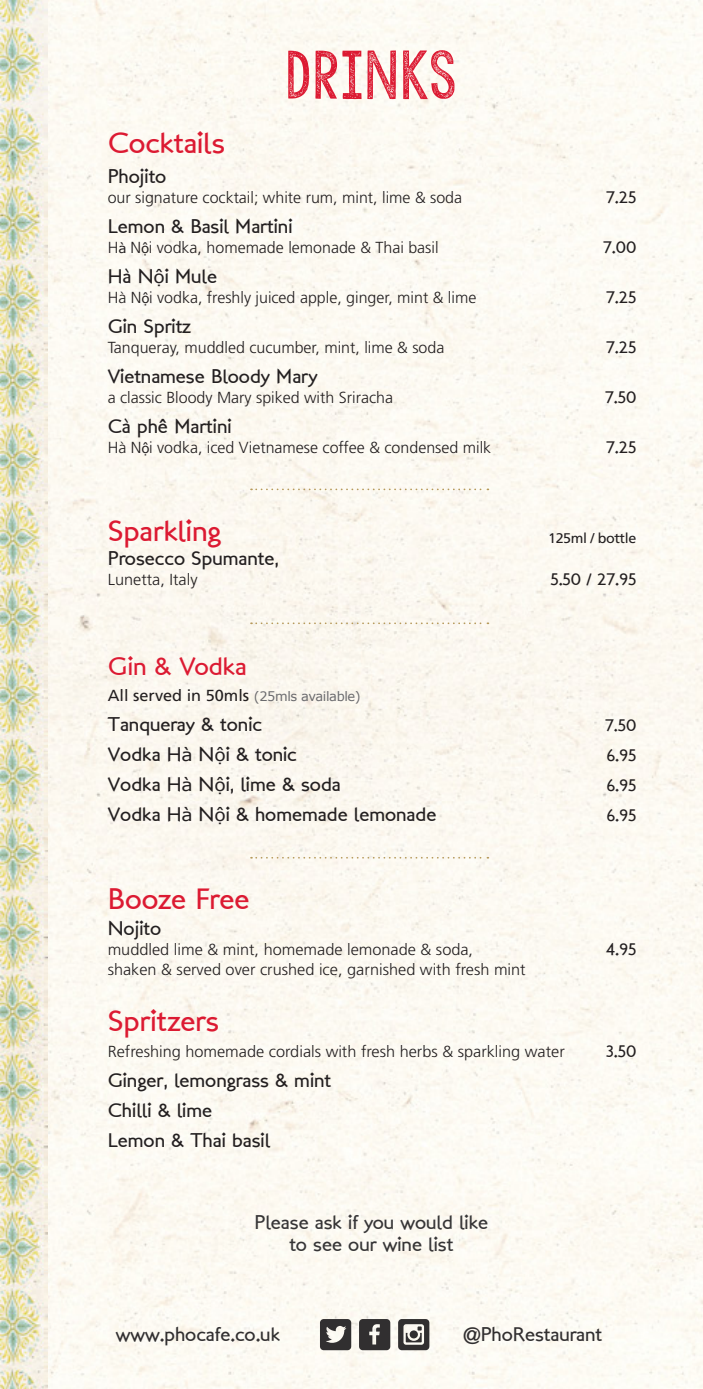
<style>
.page{position:relative;width:703px;height:1389px;background:#fff}
.page>*{position:absolute;margin:0;border:0;box-sizing:border-box;transform-origin:0 0}
.t1{font:54px "KG Allof Me";letter-spacing:.01em;color:#dc1a32}
.t2{font:30px "London Between";color:#dc1a32}
.t3{font:26px "London Between";color:#dc1a32}
.t4{font:20px/30px "London Between";color:#231f20}
.t5{font:20px/22px "London Between";color:#363536;text-align:center}
.t6{font:20px "London Between";color:#312f30}
.t7{font:17px "London Between";color:#231f20}
.t8{font:300 16px/20px "Frutiger LT Std";color:#231f20}
.t9{font:16px "Frutiger LT Std";color:#231f20}
.t10{font:14px "Frutiger LT Std";letter-spacing:-.025em;color:#231f20}
.s1{font-family:"Verdana";font-weight:400;font-size:13px}
.s2{font-family:"Verdana";font-size:17px}
.s3{font-family:"Verdana";font-size:13px;color:#6b6b6e}
</style>
<div class="page">
<div style="left:47px;top:0;width:656px;height:1389px;background:#fcf9f2"></div>
<img style="left:0;top:0;width:47px;height:1389px">
<svg style="left:251px;top:489px;width:237px;height:1px"></svg>
<svg style="left:251px;top:857px;width:237px;height:2px"></svg>
<svg style="left:251px;top:622px;width:237px;height:2px"></svg>
<svg style="left:320px;top:1319px;width:31px;height:31px"></svg>
<svg style="left:398px;top:1319px;width:31px;height:31px"></svg>
<svg style="left:359px;top:1319px;width:31px;height:31px"></svg>
<h2 class="t2" style="left:108px;top:132px;width:119px">Cocktails</h2>
<h1 class="t1" style="left:285px;top:41px;width:173px">DRINKS</h1>
<p class="t4" style="left:108px;top:164px;width:60px">Phojito</p>
<p class="t8" style="left:108px;top:188px;width:356px">our signature cocktail; white rum, mint, lime &amp; soda</p>
<p class="t4" style="left:108px;top:214px;width:186px">Lemon &amp; Basil Martini</p>
<p class="t8" style="left:108px;top:238px;width:332px">H<span class="s1">à</span> N<span class="s1">ộ</span>i vodka, homemade lemonade &amp; Thai basil</p>
<p class="t4" style="left:108px;top:264px;width:111px">Hà N<span class="s2">ộ</span>i Mule</p>
<p class="t8" style="left:108px;top:288px;width:370px">Hà N<span class="s1">ộ</span>i vodka, freshly juiced apple, ginger, mint &amp; lime</p>
<p class="t4" style="left:108px;top:314px;width:85px">Gin Spritz</p>
<p class="t8" style="left:108px;top:338px;width:338px">Tanqueray, muddled cucumber, mint, lime &amp; soda</p>
<p class="t4" style="left:108px;top:364px;width:211px">Vietnamese Bloody Mary</p>
<p class="t8" style="left:108px;top:388px;width:287px">a classic Bloody Mary spiked with Sriracha</p>
<p class="t4" style="left:108px;top:414px;width:125px">Cà phê Martini</p>
<p class="t8" style="left:108px;top:438px;width:385px">Hà N<span class="s1">ộ</span>i vodka, iced Vietnamese coffee &amp; condensed milk</p>
<h2 class="t2" style="left:108px;top:520px;width:115px">Sparkling</h2>
<p class="t4" style="left:108px;top:546px;width:173px">Prosecco Spumante,</p>
<p class="t8" style="left:108px;top:570px;width:91px">Lunetta, Italy</p>
<p class="t7" style="left:606px;top:191px;width:32px">7.25</p>
<p class="t7" style="left:603px;top:241px;width:35px">7.00</p>
<p class="t7" style="left:606px;top:291px;width:32px">7.25</p>
<p class="t7" style="left:606px;top:341px;width:32px">7.25</p>
<p class="t7" style="left:605px;top:391px;width:33px">7.50</p>
<p class="t7" style="left:606px;top:441px;width:32px">7.25</p>
<p class="t10" style="left:548px;top:530px;width:90px">125ml / bottle</p>
<p class="t7" style="left:550px;top:573px;width:87px">5.50 / 27.95</p>
<h3 class="t3" style="left:108px;top:657px;width:140px">Gin &amp; Vodka</h3>
<p class="t9" style="left:108px;top:686px;width:254px">All served in 50mls <span class="s3">(25mls available)</span></p>
<p class="t4" style="left:108px;top:712px;width:330px">Tanqueray &amp; tonic<br>Vodka H<span class="s2">à</span> N<span class="s2">ộ</span>i &amp; tonic<br>Vodka H<span class="s2">à</span> N<span class="s2">ộ</span>i, lime &amp; soda<br>Vodka H<span class="s2">à</span> N<span class="s2">ộ</span>i &amp; homemade lemonade</p>
<h2 class="t2" style="left:108px;top:888px;width:143px">Booze Free</h2>
<p class="t4" style="left:108px;top:916px;width:55px">Nojito</p>
<p class="t8" style="left:108px;top:940px;width:420px">muddled lime &amp; mint, homemade lemonade &amp; soda, shaken &amp; served over crushed ice, garnished with fresh mint</p>
<h2 class="t2" style="left:108px;top:1010px;width:113px">Spritzers</h2>
<p class="t7" style="left:605px;top:719px;width:33px">7.50</p>
<p class="t7" style="left:606px;top:749px;width:32px">6.95</p>
<p class="t7" style="left:606px;top:779px;width:32px">6.95</p>
<p class="t7" style="left:606px;top:809px;width:32px">6.95</p>
<p class="t7" style="left:606px;top:943px;width:32px">4.95</p>
<p class="t8" style="left:108px;top:1042px;width:459px">Refreshing homemade cordials with fresh herbs &amp; sparkling water</p>
<p class="t4" style="left:108px;top:1068px;width:225px">Ginger, lemongrass &amp; mint<br>Chilli &amp; lime<br>Lemon &amp; Thai basil</p>
<p class="t5" style="left:255px;top:1214px;width:235px">Please ask if you would like to see our wine list</p>
<p class="t7" style="left:606px;top:1045px;width:32px">3.50</p>
<p class="t6" style="left:116px;top:1327px;width:166px">www.phocafe.co.uk</p>
<p class="t6" style="left:463px;top:1327px;width:141px">@PhoRestaurant</p>
</div>
